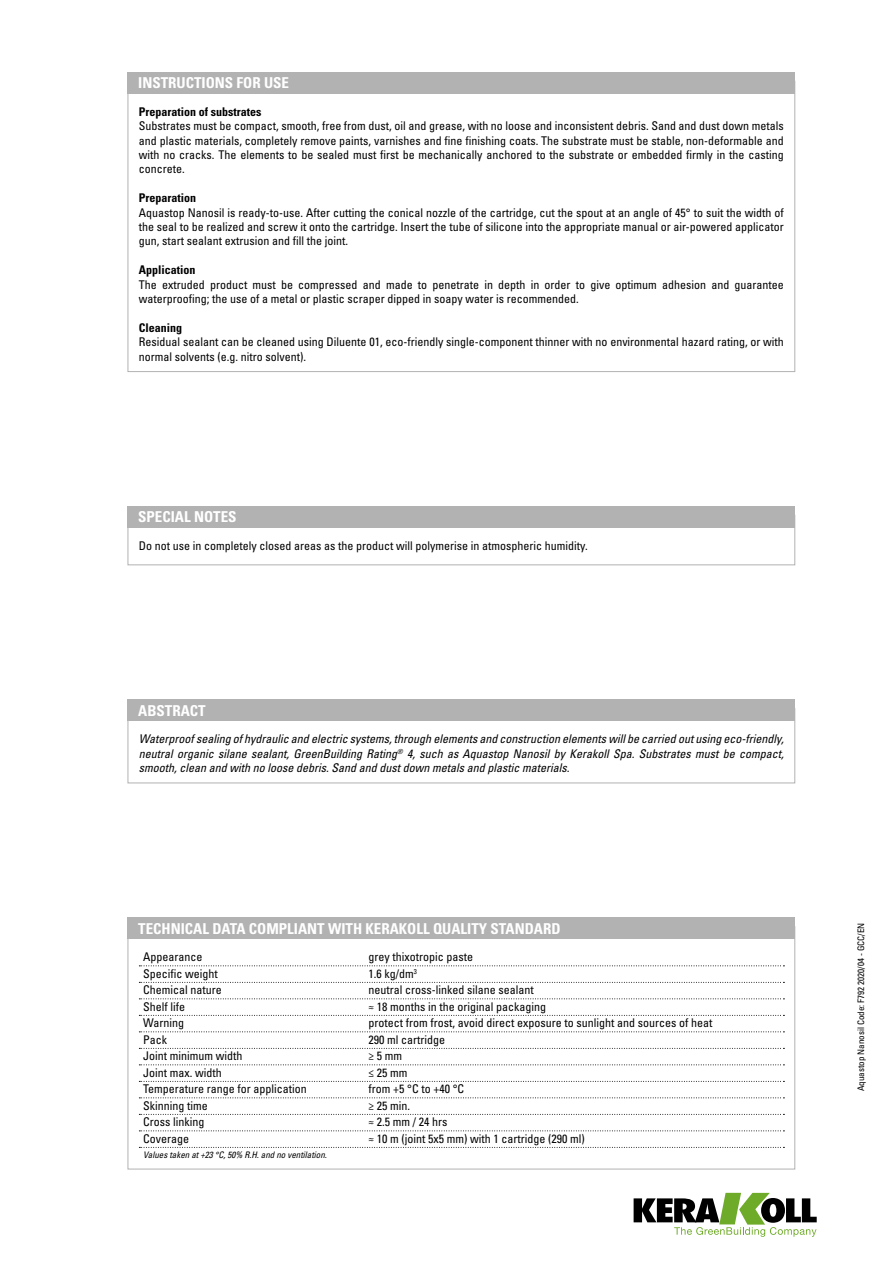
<style>
.page{position:relative;width:893px;height:1263px;background:#fff}
.page>*{position:absolute;margin:0;border:0;box-sizing:border-box;transform-origin:0 0}
.t1{font:700 condensed 15px "Univers LT Std";color:#fff}
.t2{font:condensed 12px/14.4px "Univers LT Std";color:#000;text-align:justify}
.t3{font:italic condensed 12px/14.4px "Univers LT Std";color:#000;text-align:justify}
.t4{font:700 condensed 12px "Univers LT Std";color:#000}
.t5{font:italic condensed 9px "Univers LT Std";color:#000}
.t6{font:condensed 9px "Univers LT Std";color:#000}
</style>
<div class="page">
<svg style="left:634px;top:1193px;width:183px;height:44px"></svg>
<div style="left:128px;top:72px;width:667px;height:22px;background:#b3b2b2"></div>
<div style="left:128px;top:515px;width:667px;height:50px;border:1px solid #b3b2b2"></div>
<div style="left:128px;top:506px;width:667px;height:22px;background:#b3b2b2"></div>
<div style="left:128px;top:708px;width:667px;height:75px;border:1px solid #b3b2b2"></div>
<div style="left:128px;top:700px;width:667px;height:21px;background:#b3b2b2"></div>
<svg style="left:139px;top:965px;width:645px;height:1px"></svg>
<svg style="left:139px;top:982px;width:645px;height:1px"></svg>
<svg style="left:139px;top:998px;width:645px;height:1px"></svg>
<svg style="left:139px;top:1015px;width:645px;height:1px"></svg>
<svg style="left:139px;top:1031px;width:645px;height:1px"></svg>
<svg style="left:139px;top:1048px;width:645px;height:1px"></svg>
<svg style="left:139px;top:1064px;width:645px;height:1px"></svg>
<svg style="left:139px;top:1081px;width:645px;height:1px"></svg>
<svg style="left:139px;top:1097px;width:645px;height:1px"></svg>
<svg style="left:139px;top:1114px;width:645px;height:1px"></svg>
<svg style="left:139px;top:1130px;width:645px;height:1px"></svg>
<svg style="left:139px;top:1147px;width:645px;height:1px"></svg>
<div style="left:128px;top:918px;width:667px;height:21px;background:#b3b2b2"></div>
<p class="t1" style="left:138px;top:74px;width:152px">INSTRUCTIONS FOR USE</p>
<p class="t4" style="left:139px;top:104px;width:124px">Preparation of substrates</p>
<p class="t2" style="left:139px;top:119px;width:646px">Substrates must be compact, smooth, free from dust, oil and grease, with no loose and inconsistent debris. Sand and dust down metals and plastic materials, completely remove paints, varnishes and fine finishing coats. The substrate must be stable, non-deformable and with no cracks. The elements to be sealed must first be mechanically anchored to the substrate or embedded firmly in the casting concrete.</p>
<p class="t4" style="left:139px;top:191px;width:59px">Preparation</p>
<p class="t2" style="left:139px;top:205px;width:646px">Aquastop Nanosil is ready-to-use. After cutting the conical nozzle of the cartridge, cut the spout at an angle of 45° to suit the width of the seal to be realized and screw it onto the cartridge. Insert the tube of silicone into the appropriate manual or air-powered applicator gun, start sealant extrusion and fill the joint.</p>
<p class="t4" style="left:139px;top:263px;width:58px">Application</p>
<p class="t2" style="left:139px;top:277px;width:646px">The extruded product must be compressed and made to penetrate in depth in order to give optimum adhesion and guarantee waterproofing; the use of a metal or plastic scraper dipped in soapy water is recommended.</p>
<p class="t4" style="left:139px;top:320px;width:45px">Cleaning</p>
<p class="t2" style="left:139px;top:335px;width:646px">Residual sealant can be cleaned using Diluente 01, eco-friendly single-component thinner with no environmental hazard rating, or with normal solvents (e.g. nitro solvent).</p>
<p class="t1" style="left:138px;top:508px;width:100px">SPECIAL NOTES</p>
<p class="t2" style="left:139px;top:538px;width:450px">Do not use in completely closed areas as the product will polymerise in atmospheric humidity.</p>
<p class="t1" style="left:138px;top:701px;width:69px">ABSTRACT</p>
<p class="t3" style="left:139px;top:732px;width:646px">Waterproof sealing of hydraulic and electric systems, through elements and construction elements will be carried out using eco-friendly, neutral organic silane sealant, GreenBuilding Rating<sup>®</sup> 4, such as Aquastop Nanosil by Kerakoll Spa. Substrates must be compact, smooth, clean and with no loose debris. Sand and dust down metals and plastic materials.</p>
<p class="t1" style="left:138px;top:919px;width:424px">TECHNICAL DATA COMPLIANT WITH KERAKOLL QUALITY STANDARD</p>
<p class="t6" style="left:855px;top:1091px;width:170px;rotate:-90deg">Aquastop Nanosil Code: F792 2020/04 - GCC/EN</p>
<p class="t2" style="left:143px;top:949px;width:61px">Appearance</p>
<p class="t2" style="left:369px;top:949px;width:106px">grey thixotropic paste</p>
<p class="t2" style="left:143px;top:966px;width:76px">Specific weight</p>
<p class="t2" style="left:369px;top:966px;width:50px">1.6 kg/dm<sup>3</sup></p>
<p class="t2" style="left:143px;top:982px;width:80px">Chemical nature</p>
<p class="t2" style="left:369px;top:982px;width:167px">neutral cross-linked silane sealant</p>
<p class="t2" style="left:143px;top:999px;width:43px">Shelf life</p>
<p class="t2" style="left:369px;top:999px;width:179px">≈ 18 months in the original packaging</p>
<p class="t2" style="left:143px;top:1015px;width:42px">Warning</p>
<p class="t2" style="left:369px;top:1015px;width:345px">protect from frost, avoid direct exposure to sunlight and sources of heat</p>
<p class="t2" style="left:143px;top:1032px;width:25px">Pack</p>
<p class="t2" style="left:369px;top:1032px;width:78px">290 ml cartridge</p>
<p class="t2" style="left:143px;top:1048px;width:101px">Joint minimum width</p>
<p class="t2" style="left:369px;top:1048px;width:35px">≥ 5 mm</p>
<p class="t2" style="left:143px;top:1065px;width:80px">Joint max. width</p>
<p class="t2" style="left:369px;top:1065px;width:40px">≤ 25 mm</p>
<p class="t2" style="left:143px;top:1081px;width:165px">Temperature range for application</p>
<p class="t2" style="left:369px;top:1081px;width:97px">from +5 °C to +40 °C</p>
<p class="t2" style="left:143px;top:1098px;width:66px">Skinning time</p>
<p class="t2" style="left:369px;top:1098px;width:43px">≥ 25 min.</p>
<p class="t2" style="left:143px;top:1114px;width:63px">Cross linking</p>
<p class="t2" style="left:369px;top:1114px;width:80px">≈ 2.5 mm / 24 hrs</p>
<p class="t2" style="left:143px;top:1131px;width:47px">Coverage</p>
<p class="t2" style="left:369px;top:1131px;width:218px">≈ 10 m (joint 5x5 mm) with 1 cartridge (290 ml)</p>
<p class="t5" style="left:143px;top:1149px;width:185px">Values taken at +23 °C, 50% R.H. and no ventilation.</p>
</div>
